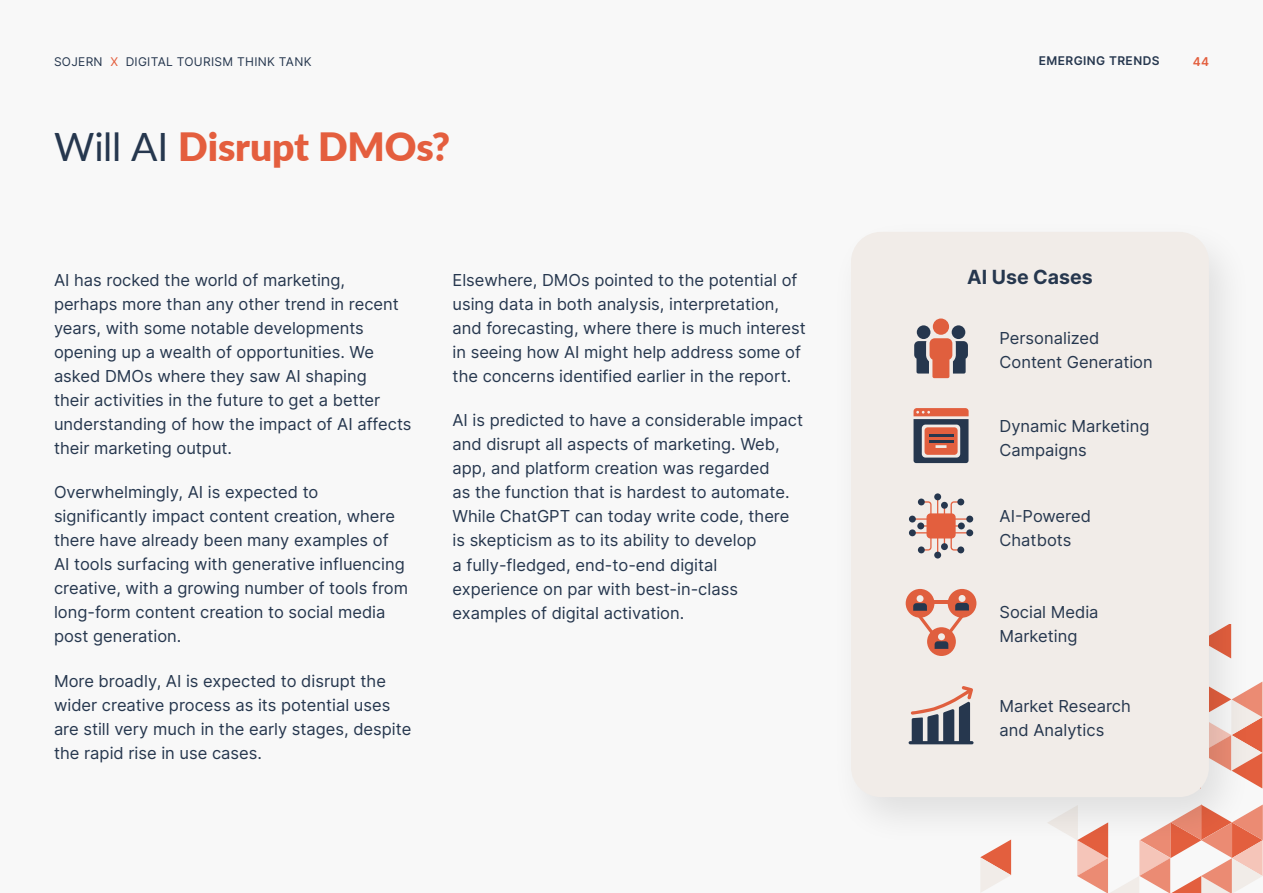
<style>
.page{position:relative;width:1263px;height:893px;background:#f8f8f8}
.page>*{position:absolute;margin:0;border:0;box-sizing:border-box;transform-origin:0 0}
.t1{font:900 39px "Lato";letter-spacing:-.005em;color:#e45e3e}
.t2{font:700 19.5px "Inter";color:#26374e}
.t3{font:16.5px/24px "Inter";color:#26374e}
.t4{font:12px "Inter";letter-spacing:.025em;color:#26374e}
.t5{font:600 12px "Inter";letter-spacing:.035em;color:#26374e}
.t6{font:600 12px "Inter";color:#e35f3e}
.s1{color:#e35f3e}
.s2{font-weight:400;color:#26374e}
</style>
<div class="page">
<svg style="left:1254px;top:682px;width:8px;height:107px"></svg>
<svg style="left:1077px;top:804px;width:186px;height:89px"></svg>
<svg style="left:980px;top:848px;width:31px;height:44px"></svg>
<div style="left:829px;top:216px;width:425px;height:632px;background:#000;opacity:.1"></div>
<div style="left:851px;top:232px;width:358px;height:565px;background:#f1ece8;border-radius:30px"></div>
<div style="left:917px;top:325px;width:13px;height:14px;background:#26374e;border-radius:50%"></div>
<div style="left:933px;top:318px;width:16px;height:17px;background:#e05f3e;border-radius:50%"></div>
<svg style="left:914px;top:338px;width:54px;height:40px"></svg>
<div style="left:952px;top:325px;width:13px;height:14px;background:#26374e;border-radius:50%"></div>
<svg style="left:913px;top:408px;width:55px;height:55px;background:#956966"></svg>
<div style="left:926px;top:513px;width:30px;height:25px;background:#e35f3e;border-radius:4px"></div>
<svg style="left:937px;top:500px;width:1px;height:13px"></svg>
<div style="left:934px;top:493px;width:7px;height:7px;background:#26374e;border-radius:50%"></div>
<div style="left:941px;top:502px;width:7px;height:7px;background:#26374e;border-radius:50%"></div>
<div style="left:957px;top:499px;width:7px;height:6px;background:#26374e;border-radius:50%"></div>
<div style="left:918px;top:499px;width:7px;height:6px;background:#26374e;border-radius:50%"></div>
<div style="left:966px;top:516px;width:7px;height:6px;background:#26374e;border-radius:50%"></div>
<div style="left:966px;top:529px;width:7px;height:7px;background:#26374e;border-radius:50%"></div>
<svg style="left:937px;top:538px;width:1px;height:14px"></svg>
<div style="left:934px;top:552px;width:7px;height:6px;background:#26374e;border-radius:50%"></div>
<div style="left:941px;top:543px;width:7px;height:7px;background:#26374e;border-radius:50%"></div>
<svg style="left:944px;top:501px;width:23px;height:50px"></svg>
<div style="left:957px;top:546px;width:7px;height:7px;background:#26374e;border-radius:50%"></div>
<div style="left:918px;top:546px;width:7px;height:7px;background:#26374e;border-radius:50%"></div>
<div style="left:909px;top:516px;width:7px;height:6px;background:#26374e;border-radius:50%"></div>
<svg style="left:914px;top:501px;width:17px;height:50px"></svg>
<div style="left:909px;top:529px;width:7px;height:7px;background:#26374e;border-radius:50%"></div>
<svg style="left:906px;top:589px;width:70px;height:67px"></svg>
<hr style="left:933px;top:600px;width:18px;height:3px;background:#e05f3e">
<svg style="left:908px;top:686px;width:65px;height:58px"></svg>
<p class="t4" style="left:54px;top:53px;width:259px">SOJERN <span class="s1">X</span> DIGITAL TOURISM THINK TANK</p>
<p class="t5" style="left:1039px;top:52px;width:122px">EMERGING TRENDS</p>
<p class="t6" style="left:1193px;top:53px;width:18px">44</p>
<h1 class="t1" style="left:54px;top:117px;width:398px"><span class="s2">Will AI</span> Disrupt DMOs?</h1>
<p class="t3" style="left:54px;top:268px;width:359px">AI has rocked the world of marketing, perhaps more than any other trend in recent years, with some notable developments opening up a wealth of opportunities. We asked DMOs where they saw AI shaping<br>their activities in the future to get a better understanding of how the impact of AI affects their marketing output.</p>
<p class="t3" style="left:54px;top:480px;width:356px">Overwhelmingly, AI is expected to significantly impact content creation, where there have already been many examples of AI tools surfacing with generative influencing creative, with a growing number of tools from long-form content creation to social media post generation.</p>
<p class="t3" style="left:54px;top:668px;width:359px">More broadly, AI is expected to disrupt the wider creative process as its potential uses are still very much in the early stages, despite the rapid rise in use cases.</p>
<p class="t3" style="left:452px;top:268px;width:355px">Elsewhere, DMOs pointed to the potential of using data in both analysis, interpretation, and forecasting, where there is much interest in seeing how AI might help address some of the concerns identified earlier in the report.</p>
<p class="t3" style="left:452px;top:408px;width:352px">AI is predicted to have a considerable impact and disrupt all aspects of marketing. Web, app, and platform creation was regarded<br>as the function that is hardest to automate.<br>While ChatGPT can today write code, there is skepticism as to its ability to develop<br>a fully-fledged, end-to-end digital experience on par with best-in-class examples of digital activation.</p>
<p class="t2" style="left:967px;top:263px;width:127px">AI Use Cases</p>
<p class="t3" style="left:999px;top:326px;width:155px">Personalized<br>Content Generation</p>
<p class="t3" style="left:999px;top:413px;width:152px">Dynamic Marketing<br>Campaigns</p>
<p class="t3" style="left:999px;top:504px;width:93px">AI-Powered<br>Chatbots</p>
<p class="t3" style="left:999px;top:600px;width:101px">Social Media<br>Marketing</p>
<p class="t3" style="left:999px;top:693px;width:133px">Market Research and Analytics</p>
</div>
